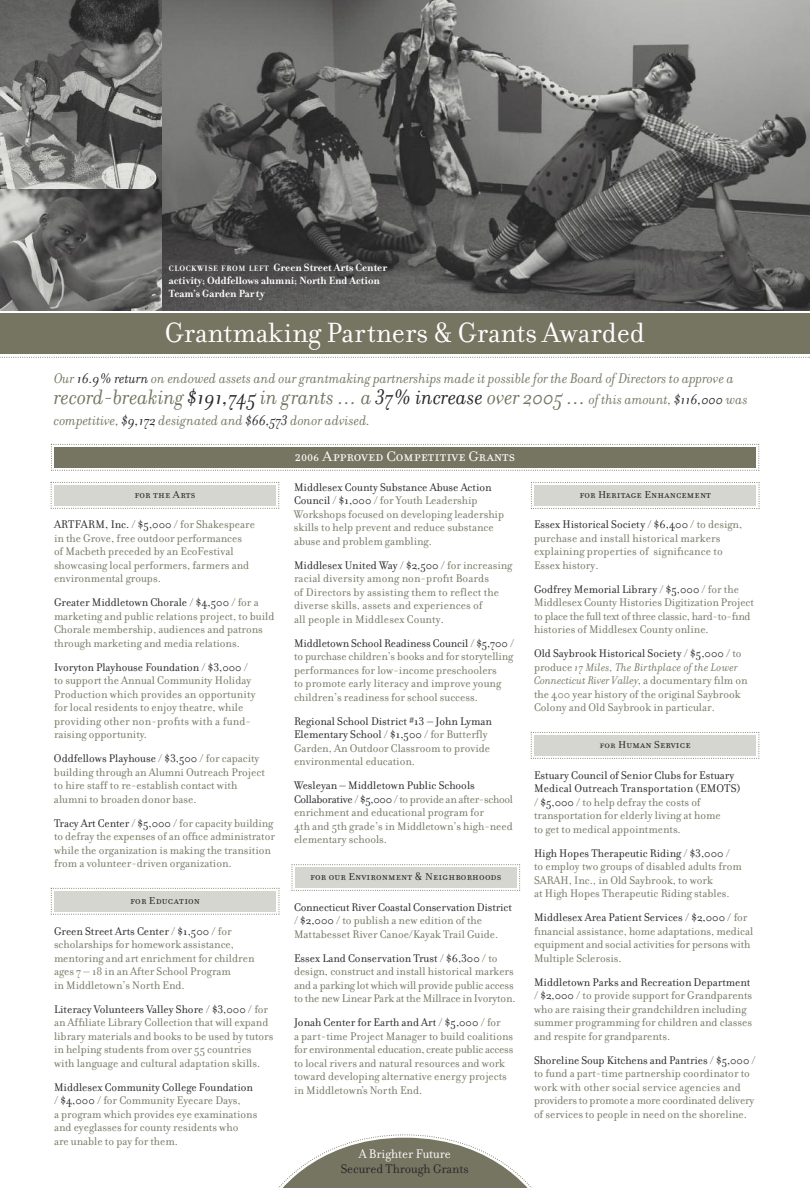
<style>
.page{position:relative;width:810px;height:1188px;background:#fff}
.page>*{position:absolute;margin:0;border:0;box-sizing:border-box;transform-origin:0 0}
.t1{font:30px "Filosofia";color:#fff}
.t2{font:italic 22.5px "Filosofia";color:#767562}
.t3{font:16.5px "Filosofia Small Caps";color:#fff}
.t4{font:italic 15px "Filosofia";color:#767562}
.t5{font:13.5px "Filosofia";color:#272627}
.t6{font:13.5px "Filosofia";color:#fff}
.t7{font:12px/13.5px "Filosofia";color:#767562}
.t8{font:12px "Filosofia Small Caps";letter-spacing:.015em;color:#272627}
.t9{font:700 11.25px/12.8px "Filosofia";color:#fff}
.s1{font-size:8.4px}
.s2{color:#272627}
.s3{font-size:15px}
.s4{font-size:15px;color:#272627}
.s5{font-size:10.8px}
.s6{font-size:14.85px}
.s7{font-style:italic}
</style>
<div class="page">
<svg style="left:51px;top:482px;width:228px;height:27px"></svg>
<div style="left:54px;top:485px;width:222px;height:20px;background:#d6d6d0"></div>
<img style="left:0;top:0;width:810px;height:310px">
<div style="left:0;top:313px;width:810px;height:41px;background:#767562"></div>
<svg style="left:0;top:357px;width:810px;height:1px"></svg>
<svg style="left:278px;top:1134px;width:254px;height:54px"></svg>
<svg style="left:51px;top:888px;width:229px;height:27px"></svg>
<div style="left:54px;top:891px;width:222px;height:20px;background:#d6d6d0"></div>
<svg style="left:291px;top:864px;width:229px;height:27px"></svg>
<div style="left:295px;top:868px;width:222px;height:20px;background:#d6d6d0"></div>
<svg style="left:531px;top:482px;width:229px;height:27px"></svg>
<div style="left:534px;top:485px;width:222px;height:21px;background:#d6d6d0"></div>
<svg style="left:531px;top:732px;width:228px;height:27px"></svg>
<div style="left:534px;top:735px;width:222px;height:21px;background:#d6d6d0"></div>
<svg style="left:51px;top:444px;width:708px;height:27px"></svg>
<div style="left:54px;top:447px;width:702px;height:20px;background:#767562"></div>
<p class="t9" style="left:169px;top:261px;width:220px"><span class="s1">CLOCKWISE FROM LEFT</span> Green Street Arts Center activity; Oddfellows alumni; North End Action<br>Team’s Garden Party</p>
<h1 class="t1" style="left:165px;top:314px;width:482px">Grantmaking Partners &amp; Grants Awarded</h1>
<p class="t4" style="left:54px;top:369px;width:682px">Our <span class="s2">16.9% return</span> on endowed assets and our grantmaking partnerships made it possiblefor the Board of Directors to approve a</p>
<h2 class="t2" style="left:54px;top:383px;width:695px">record-breaking <span class="s2">$191,745</span> in grants … a <span class="s2">37% increase</span> over 2005 … <span class="s3">of this amount,</span> <span class="s4">$116,000</span> <span class="s3">was</span></h2>
<p class="t4" style="left:54px;top:411px;width:318px">competitive, <span class="s2">$9,172</span> designated and <span class="s2">$66,573</span> donor advised.</p>
<p class="t8" style="left:134px;top:487px;width:63px">for the <span class="s5">A</span>rts</p>
<p class="t7" style="left:54px;top:517px;width:202px"><span class="s2">ARTFARM, Inc.</span> / <span class="s2">$5,000</span> / for Shakespeare in the Grove, free outdoor performances<br>of Macbeth preceded by an EcoFestival showcasing local performers, farmers and environmental groups.</p>
<p class="t7" style="left:54px;top:595px;width:222px"><span class="s2">Greater Middletown Chorale</span> / <span class="s2">$4,500</span> / for a marketing and public relations project, to build Chorale membership, audiences and patrons through marketing and media relations.</p>
<p class="t7" style="left:54px;top:660px;width:203px"><span class="s2">Ivoryton Playhouse Foundation</span> / <span class="s2">$3,000</span> / to support the Annual Community Holiday Production which provides an opportunity for local residents to enjoy theatre, while providing other non-profits with a fund&shy;raising opportunity.</p>
<p class="t7" style="left:54px;top:751px;width:212px"><span class="s2">Oddfellows Playhouse</span> / <span class="s2">$3,500</span> / for capacity building through an Alumni Outreach Project to hire staff to re-establish contact with alumni to broaden donor base.</p>
<p class="t7" style="left:54px;top:816px;width:222px"><span class="s2">Tracy Art Center</span> / <span class="s2">$5,000</span> / for capacity building to defray the expenses of an office administrator while the organization is making the transition from a volunteer-driven organization.</p>
<p class="t8" style="left:130px;top:893px;width:71px">for <span class="s5">E</span>ducation</p>
<p class="t7" style="left:54px;top:924px;width:202px"><span class="s2">Green Street Arts Center</span> / <span class="s2">$1,500</span> / for scholarships for homework assistance, mentoring and art enrichment for children ages 7 – 18 in an After School Program<br>in Middletown’s North End.</p>
<p class="t7" style="left:54px;top:1002px;width:221px"><span class="s2">Literacy Volunteers Valley Shore</span> / <span class="s2">$3,000</span> / for an Affiliate Library Collection that will expand library materials and books to be used by tutors in helping students from over 55 countries with language and cultural adaptation skills.</p>
<p class="t7" style="left:54px;top:1080px;width:205px"><span class="s2">Middlesex Community College Foundation </span>/ <span class="s2">$4,000</span> / for Community Eyecare Days,<br>a program which provides eye examinations and eyeglasses for county residents who<br>are unable to pay for them.</p>
<h3 class="t3" style="left:295px;top:446px;width:222px">2006 <span class="s6">A</span>pproved <span class="s6">C</span>ompetitive <span class="s6">G</span>rants</h3>
<p class="t7" style="left:294px;top:480px;width:212px"><span class="s2">Middlesex County Substance Abuse Action Council</span> / <span class="s2">$1,000</span> / for Youth Leadership Workshops focused on developing leadership skills to help prevent and reduce substance abuse and problem gambling.</p>
<p class="t7" style="left:294px;top:558px;width:220px"><span class="s2">Middlesex United Way</span> / <span class="s2">$2,500</span> / for increasing racial diversity among non-profit Boards<br>of Directors by assisting them to reflect the diverse skills, assets and experiences of<br>all people in Middlesex County.</p>
<p class="t7" style="left:294px;top:636px;width:222px"><span class="s2">Middletown School Readiness Council</span> / <span class="s2">$5,700</span> / to purchase children’s books and for storytelling performances for low-income preschoolers<br>to promote early literacy and improve young children’s readiness for school success.</p>
<p class="t7" style="left:294px;top:714px;width:199px"><span class="s2">Regional School District #13 – John Lyman Elementary School</span> / <span class="s2">$1,500</span> / for Butterfly Garden, An Outdoor Classroom to provide environmental education.</p>
<p class="t7" style="left:294px;top:778px;width:221px"><span class="s2">Wesleyan – Middletown Public Schools Collaborative</span> / <span class="s2">$5,000</span> /to provide an after-school enrichment and educational program for<br>4th and 5th grade’s in Middletown’s high-need elementary schools.</p>
<p class="t8" style="left:310px;top:869px;width:193px">for our <span class="s5">E</span>nvironment &amp; <span class="s5">N</span>eighborhoods</p>
<p class="t7" style="left:294px;top:900px;width:219px"><span class="s2">Connecticut River Coastal Conservation District </span>/ <span class="s2">$2,000</span> / to publish a new edition of the<br>Mattabesset River Canoe/Kayak Trail Guide.</p>
<p class="t7" style="left:294px;top:951px;width:223px"><span class="s2">Essex Land Conservation Trust</span> / <span class="s2">$6,300</span> / to design, construct and install historical markers and a parking lot which will provide public access to the new Linear Park at the Millrace in Ivoryton.</p>
<p class="t7" style="left:294px;top:1015px;width:221px"><span class="s2">Jonah Center for Earth and Art</span> / <span class="s2">$5,000</span> / for<br>a part-time Project Manager to build coalitions for environmental education, create public access to local rivers and natural resources and work toward developing alternative energy projects in Middletown’s North End.</p>
<p class="t6" style="left:359px;top:1145px;width:94px">A Brighter Future</p>
<p class="t5" style="left:341px;top:1160px;width:129px">Secured Through Grants</p>
<p class="t8" style="left:579px;top:487px;width:133px">for <span class="s5">H</span>eritage <span class="s5">E</span>nhancement</p>
<p class="t7" style="left:534px;top:517px;width:210px"><span class="s2">Essex Historical Society</span> / <span class="s2">$6,400</span> / to design, purchase and install historical markers explaining properties of significance to Essex history.</p>
<p class="t7" style="left:534px;top:582px;width:222px"><span class="s2">Godfrey Memorial Library</span> / <span class="s2">$5,000</span> / for the Middlesex County Histories Digitization Project to place the full text of three classic, hard-to-find histories of Middlesex County online.</p>
<p class="t7" style="left:534px;top:646px;width:215px"><span class="s2">Old Saybrook Historical Society</span> / <span class="s2">$5,000</span> / to produce <span class="s7">17 Miles, The Birthplace of the Lower Connecticut River Valley</span>, a documentary film on the 400 year history of the original Saybrook Colony and Old Saybrook in particular.</p>
<p class="t8" style="left:599px;top:737px;width:93px"><span class="s5">for H</span>uman <span class="s5">S</span>ervice</p>
<p class="t7" style="left:534px;top:768px;width:208px"><span class="s2">Estuary Council of Senior Clubs for Estuary Medical Outreach Transportation (EMOTS) </span>/ <span class="s2">$5,000</span> / to help defray the costs of transportation for elderly living at home<br>to get to medical appointments.</p>
<p class="t7" style="left:534px;top:846px;width:209px"><span class="s2">High Hopes Therapeutic Riding</span> / <span class="s2">$3,000</span> / to employ two groups of disabled adults from SARAH, Inc., in Old Saybrook, to work<br>at High Hopes Therapeutic Riding stables.</p>
<p class="t7" style="left:534px;top:910px;width:221px"><span class="s2">Middlesex Area Patient Services</span> / <span class="s2">$2,000</span> / for financial assistance, home adaptations, medical equipment and social activities for persons with Multiple Sclerosis.</p>
<p class="t7" style="left:534px;top:975px;width:220px"><span class="s2">Middletown Parks and Recreation Department </span>/ <span class="s2">$2,000</span> / to provide support for Grandparents who are raising their grandchildren including summer programming for children and classes and respite for grandparents.</p>
<p class="t7" style="left:534px;top:1053px;width:223px"><span class="s2">Shoreline Soup Kitchens and Pantries</span> / <span class="s2">$5,000</span> / to fund a part-time partnership coordinator to work with other social service agencies and providers to promote a more coordinated delivery of services to people in need on the shoreline.</p>
</div>
